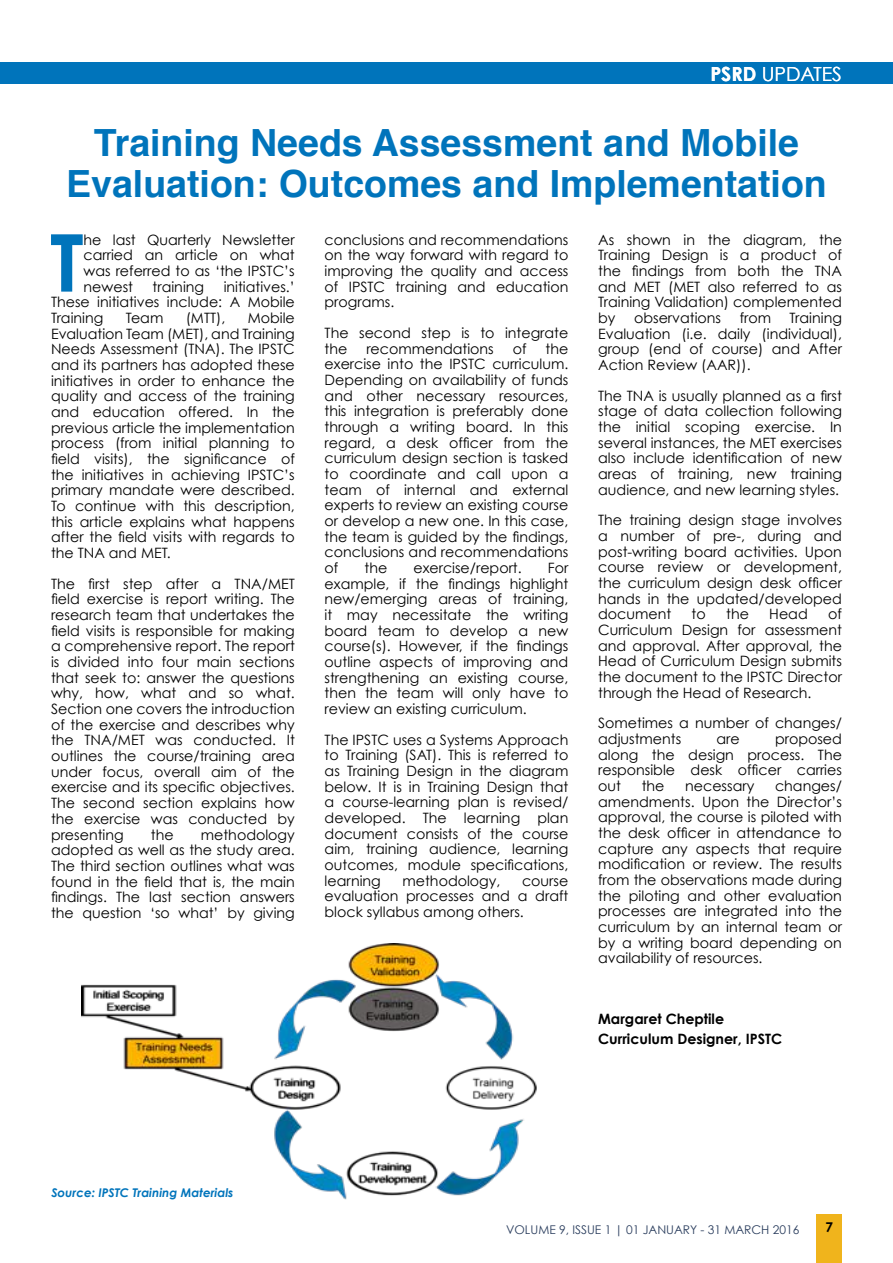
<style>
.page{position:relative;width:893px;height:1263px;background:#fff}
.page>*{position:absolute;margin:0;border:0;box-sizing:border-box;transform-origin:0 0}
.t1{font:700 79.65px "Century Gothic";color:#0074bb}
.t2{font:700 37.5px/41.2px "Helvetica";color:#0074bb;text-align:center}
.t3{font:19.5px "Century Gothic";color:#fff}
.t4{font:14.25px/15.8px "Century Gothic";color:#000;text-align:justify}
.t5{font:700 14.25px/20px "Century Gothic";color:#000}
.t6{font:700 13.5px "Century Gothic";color:#000}
.t7{font:12px "Century Gothic";color:#2b3e5e}
.t8{font:italic 700 12px "Century Gothic";color:#0074bb}
.s1{font-weight:700}
</style>
<div class="page">
<div style="left:0;top:63px;width:893px;height:21px;background:#0074bb"></div>
<div style="left:816px;top:1214px;width:26px;height:49px;background:#f0b41c"></div>
<img style="left:82px;top:943px;width:455px;height:256px">
<h3 class="t3" style="left:710px;top:62px;width:133px"><span class="s1">PSRD</span> UPDATES</h3>
<h2 class="t2" style="left:66px;top:122px;width:762px">Training Needs Assessment and Mobile<br>Evaluation: Outcomes and Implementation</h2>
<h1 class="t1" style="left:50px;top:213px;width:35px">T</h1>
<p class="t4" style="left:84px;top:231px;width:213px">he last Quarterly Newsletter carried an article on what was referred to as ‘the IPSTC’s newest</p>
<p class="t4" style="left:51px;top:278px;width:245px;text-indent:173px">initiatives.’ These initiatives include: A Mobile Training</p>
<p class="t4" style="left:153px;top:278px;width:53px">training</p>
<p class="t4" style="left:51px;top:310px;width:245px;text-indent:197px">Mobile Evaluation Team (MET), and Training Needs Assessment (TNA). The IPSTC and its partners has adopted these initiatives in order to enhance the quality and access of the training and education offered. In the previous article the implementation process (from initial planning to field visits), the significance of the initiatives in achieving IPSTC’s primary mandate were described.<br>To continue with this description, this article explains what happens after the field visits with regards to the TNA and MET.</p>
<p class="t4" style="left:51px;top:575px;width:245px">The first step after a TNA/MET field exercise is report writing. The research team that undertakes the field visits is responsible for making a comprehensive report. The report is divided into four main sections that seek to: answer the questions why, how, what and so what.<br>Section one covers the introduction of the exercise and describes why the TNA/MET was conducted. It outlines the course/training area under focus, overall aim of the exercise and its specific objectives.<br>The second section explains how the exercise was conducted by presenting</p>
<p class="t4" style="left:126px;top:310px;width:39px">Team</p>
<p class="t4" style="left:186px;top:310px;width:41px">(MTT),</p>
<p class="t4" style="left:51px;top:826px;width:245px;text-indent:150px">methodology adopted as well as the study area.<br>The third section outlines what was found in the field that is, the main findings. The last section answers the question ‘so what’ by giving</p>
<p class="t4" style="left:151px;top:826px;width:24px">the</p>
<p class="t4" style="left:325px;top:231px;width:245px">conclusions and recommendations on the way forward with regard to improving the quality and access of IPSTC training and education programs.</p>
<p class="t4" style="left:325px;top:325px;width:245px">The second step is to integrate the</p>
<p class="t4" style="left:366px;top:340px;width:129px">recommendations</p>
<p class="t4" style="left:513px;top:340px;width:15px">of</p>
<p class="t4" style="left:325px;top:340px;width:245px;text-indent:221px">the exercise into the IPSTC curriculum.<br>Depending on availability of funds and other necessary resources, this integration is preferably done through a writing board. In this regard, a desk officer from the curriculum design section is tasked to coordinate and call upon a team of internal and external experts to review an existing course or develop a new one. In this case, the team is guided by the findings, conclusions and recommendations of</p>
<p class="t4" style="left:365px;top:560px;width:24px">the</p>
<p class="t4" style="left:413px;top:560px;width:110px">exercise/report.</p>
<p class="t4" style="left:325px;top:560px;width:245px;text-indent:223px">For example, if the findings highlight new/emerging areas of training, it may necessitate the writing board team to develop a new course(s). However, if the findings outline aspects of improving and strengthening an existing course, then the team will only have to review an existing curriculum.</p>
<p class="t4" style="left:325px;top:731px;width:245px">The IPSTC uses a Systems Approach to Training (SAT). This is referred to as Training Design in the diagram below. It is in Training Design that a course-learning plan is revised/ developed. The learning plan document consists of the course aim, training audience, learning outcomes, module specifications, learning</p>
<p class="t4" style="left:402px;top:872px;width:99px">methodology,</p>
<p class="t4" style="left:325px;top:872px;width:245px;text-indent:197px">course evaluation processes and a draft block syllabus among others.</p>
<p class="t4" style="left:598px;top:231px;width:245px">As shown in the diagram, the Training Design is a product of the findings from both the TNA and MET (MET also referred to as Training Validation) complemented by</p>
<p class="t4" style="left:598px;top:310px;width:245px;text-indent:191px">Training Evaluation (i.e. daily (individual), group (end of course) and After Action Review (AAR)).</p>
<p class="t4" style="left:598px;top:387px;width:245px">The TNA is usually planned as a first stage of data collection following the initial scoping exercise. In several instances, the MET exercises also include identification of new areas of training, new training audience, and new learning styles.</p>
<p class="t4" style="left:598px;top:512px;width:245px">The training design stage involves a number of pre-, during and post-writing board activities. Upon course review or development, the curriculum design desk officer hands in the updated/developed document</p>
<p class="t4" style="left:634px;top:310px;width:88px">observations</p>
<p class="t4" style="left:740px;top:310px;width:33px">from</p>
<p class="t4" style="left:598px;top:606px;width:245px;text-indent:230px">of Curriculum Design for assessment and approval. After approval, the Head of Curriculum Design submits the document to the IPSTC Director through the Head of Research.</p>
<p class="t4" style="left:598px;top:715px;width:245px">Sometimes a number of changes/ adjustments</p>
<p class="t4" style="left:692px;top:606px;width:16px">to</p>
<p class="t4" style="left:726px;top:606px;width:24px">the</p>
<p class="t4" style="left:769px;top:606px;width:40px">Head</p>
<p class="t4" style="left:598px;top:731px;width:245px;text-indent:177px">proposed along the design process. The responsible desk officer carries out</p>
<p class="t4" style="left:716px;top:731px;width:25px">are</p>
<p class="t4" style="left:598px;top:778px;width:245px;text-indent:177px">changes/ amendments. Upon the Director’s approval, the course is piloted with the desk officer in attendance to capture any aspects that require modification or review. The results from the observations made during the piloting and other evaluation processes are integrated into the curriculum by an internal team or by a writing board depending on availability of resources.</p>
<p class="t4" style="left:642px;top:778px;width:24px">the</p>
<p class="t4" style="left:685px;top:778px;width:71px">necessary</p>
<p class="t5" style="left:598px;top:1009px;width:186px">Margaret Cheptile<br>Curriculum Designer, IPSTC</p>
<p class="t8" style="left:51px;top:1184px;width:184px">Source: IPSTC Training Materials</p>
<p class="t7" style="left:506px;top:1222px;width:295px">VOLUME 9, ISSUE 1 | 01 JANUARY - 31 MARCH 2016</p>
<p class="t6" style="left:825px;top:1218px;width:9px">7</p>
</div>
